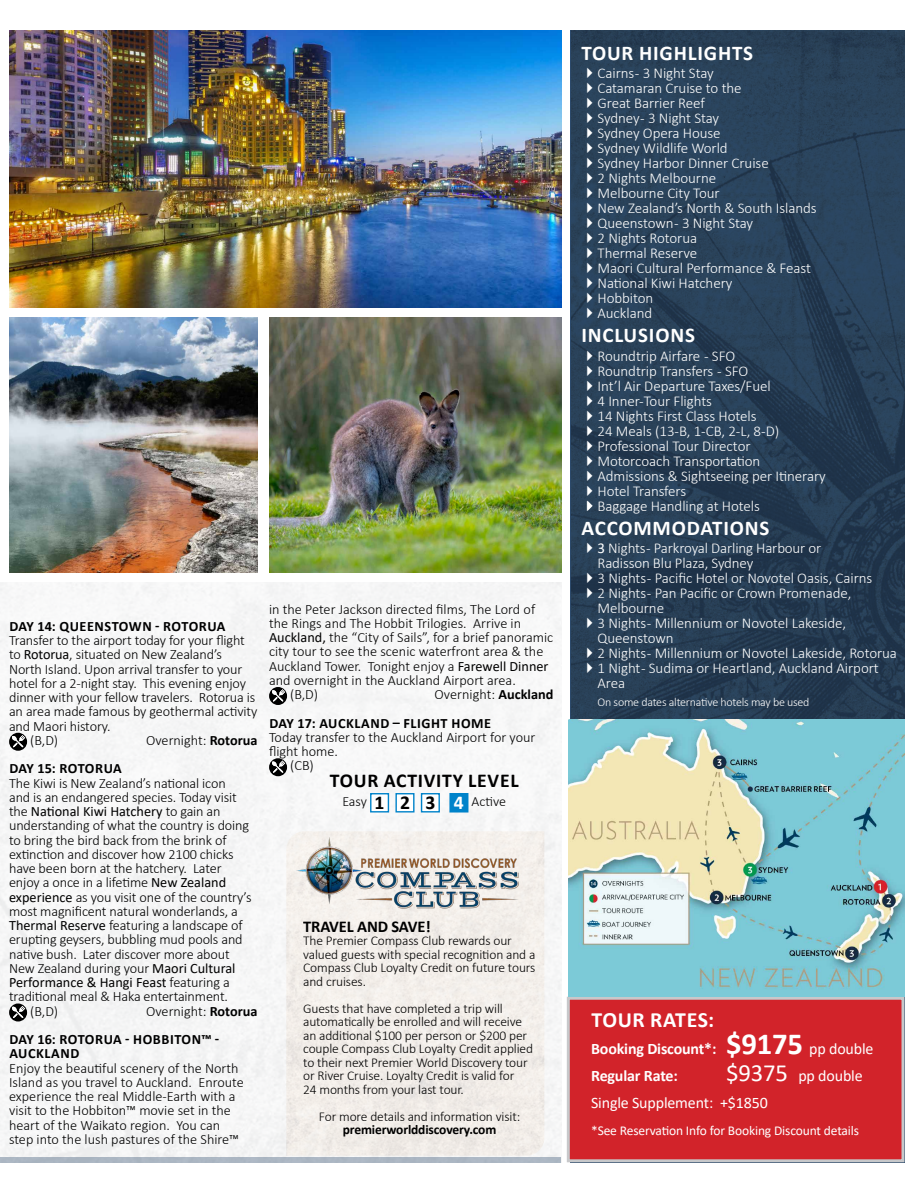
<style>
.page{position:relative;width:918px;height:1188px;background:#fff}
.page>*{position:absolute;margin:0;border:0;box-sizing:border-box;transform-origin:0 0}
.t1{font:700 21.75px "Calibri";letter-spacing:.03em;color:#fff}
.t2{font:700 21px "Calibri";letter-spacing:.04em;color:#fff}
.t3{font:700 19.65px "Calibri";letter-spacing:.04em;color:#000}
.t4{font:700 16.5px "Calibri";letter-spacing:-.01em;color:#000}
.t5{font:700 16.05px/27px "Calibri";letter-spacing:-.01em;color:#fff}
.t6{font:16.05px/27px "Calibri";letter-spacing:-.01em;color:#fff}
.t7{font:300 15px/15px "Calibri";letter-spacing:-.005em;color:#fff}
.t8{font:300 14.25px/14.2px "Calibri";letter-spacing:-.01em;color:#000}
.t9{font:700 14.25px/28.5px "Calibri";letter-spacing:.04em;color:#000}
.t10{font:14.25px "Calibri";color:#000}
.t11{font:700 14.25px "Calibri";letter-spacing:.015em;color:#000}
.t12{font:300 14.1px "Calibri";letter-spacing:-.005em;color:#000}
.t13{font:300 13.5px/13.5px "Calibri";letter-spacing:-.01em;color:#000}
.t14{font:13.5px "Calibri";letter-spacing:-.01em;color:#fff}
.t15{font:700 13.5px "Calibri";letter-spacing:-.01em;color:#000}
.t16{font:300 12px "Calibri";letter-spacing:-.02em;color:#fff}
.s1{font-weight:400}
.s2{font-weight:700}
.s3{font-weight:300}
.s4{font-weight:700;font-size:19.65px}
.s5{font-weight:700;font-size:19.65px;color:#fff}
.s6{font-size:30.75px}
.s7{font-size:24.75px}
</style>
<div class="page">
<div style="left:0;top:582px;width:562px;height:580px;background:#f6f6f7"></div>
<svg style="left:9px;top:733px;width:18px;height:18px"></svg>
<svg style="left:12px;top:735px;width:13px;height:12px"></svg>
<svg style="left:9px;top:1004px;width:18px;height:18px"></svg>
<svg style="left:12px;top:1006px;width:13px;height:12px"></svg>
<div style="left:567px;top:997px;width:337px;height:165px;background:#d2232a;border:3px solid #c7c8ca"></div>
<img style="left:571px;top:30px;width:333px;height:690px">
<img style="left:569px;top:720px;width:335px;height:277px">
<div style="left:371px;top:794px;width:17px;height:18px;background:#fff"></div>
<div style="left:370px;top:793px;width:19px;height:20px;border:1px solid #0083ca"></div>
<div style="left:396px;top:794px;width:18px;height:18px;background:#fff"></div>
<div style="left:395px;top:793px;width:20px;height:20px;border:1px solid #0083ca"></div>
<div style="left:422px;top:794px;width:17px;height:18px;background:#fff"></div>
<div style="left:421px;top:793px;width:19px;height:20px;border:1px solid #0083ca"></div>
<div style="left:450px;top:794px;width:18px;height:18px;background:#0083ca"></div>
<div style="left:449px;top:793px;width:19px;height:20px;border:1px solid #0083ca"></div>
<div style="left:0;top:1157px;width:561px;height:5px;background:#abb7c3"></div>
<img style="left:10px;top:30px;width:552px;height:277px">
<img style="left:10px;top:318px;width:248px;height:255px">
<img style="left:269px;top:318px;width:293px;height:255px">
<div style="left:286px;top:831px;width:258px;height:325px;background:#f2eee9"></div>
<img style="left:291px;top:833px;width:237px;height:78px">
<svg style="left:269px;top:687px;width:18px;height:18px"></svg>
<svg style="left:272px;top:689px;width:13px;height:13px"></svg>
<svg style="left:269px;top:758px;width:18px;height:18px"></svg>
<svg style="left:272px;top:761px;width:13px;height:12px"></svg>
<svg style="left:587px;top:68px;width:5px;height:250px"></svg>
<svg style="left:587px;top:350px;width:5px;height:161px"></svg>
<svg style="left:587px;top:543px;width:5px;height:10px"></svg>
<svg style="left:587px;top:573px;width:5px;height:25px"></svg>
<svg style="left:587px;top:618px;width:5px;height:10px"></svg>
<svg style="left:587px;top:648px;width:5px;height:25px"></svg>
<p class="t9" style="left:9px;top:612px;width:218px">DAY 14: QUEENSTOWN - ROTORUA</p>
<p class="t8" style="left:9px;top:633px;width:237px">Transfer to the airport today for your flight</p>
<p class="t8" style="left:9px;top:647px;width:214px">to <span class="s1">Rotorua</span>, situated on New Zealand’s</p>
<p class="t8" style="left:9px;top:662px;width:235px">North Island. Upon arrival transfer to your</p>
<p class="t8" style="left:9px;top:676px;width:238px">hotel for a 2-night stay. This evening enjoy</p>
<p class="t8" style="left:9px;top:690px;width:248px">dinner with your fellow travelers. Rotorua is</p>
<p class="t8" style="left:9px;top:704px;width:250px">an area made famous by geothermal activity</p>
<p class="t8" style="left:9px;top:719px;width:103px">and Maori history.</p>
<p class="t8" style="left:30px;top:733px;width:30px">(B,D)</p>
<p class="t8" style="left:146px;top:733px;width:113px">Overnight: <span class="s2">Rotorua</span></p>
<p class="t11" style="left:9px;top:758px;width:114px">DAY 15: ROTORUA</p>
<p class="t8" style="left:9px;top:776px;width:218px">The Kiwi is New Zealand’s national icon</p>
<p class="t8" style="left:9px;top:790px;width:229px">and is an endangered species. Today visit</p>
<p class="t10" style="left:9px;top:801px;width:213px"><span class="s3">the</span> National Kiwi Hatchery <span class="s3">to gain an</span></p>
<p class="t8" style="left:9px;top:818px;width:242px">understanding of what the country is doing</p>
<p class="t8" style="left:9px;top:833px;width:219px">to bring the bird back from the brink of</p>
<p class="t8" style="left:9px;top:847px;width:226px">extinction and discover how 2100 chicks</p>
<p class="t8" style="left:9px;top:861px;width:214px">have been born at the hatchery. Later</p>
<p class="t8" style="left:9px;top:875px;width:219px">enjoy a once in a lifetime <span class="s1">New Zealand</span></p>
<p class="t8" style="left:9px;top:890px;width:244px"><span class="s1">experience</span> as you visit one of the country’s</p>
<p class="t8" style="left:9px;top:904px;width:230px">most magnificent natural wonderlands, a</p>
<p class="t8" style="left:9px;top:918px;width:235px"><span class="s1">Thermal Reserve</span> featuring a landscape of</p>
<p class="t8" style="left:9px;top:932px;width:235px">erupting geysers, bubbling mud pools and</p>
<p class="t8" style="left:9px;top:947px;width:222px">native bush. Later discover more about</p>
<p class="t8" style="left:9px;top:961px;width:228px">New Zealand during your <span class="s1">Maori Cultural</span></p>
<p class="t10" style="left:9px;top:972px;width:222px">Performance &amp; Hangi Feast <span class="s3">featuring a</span></p>
<p class="t8" style="left:9px;top:989px;width:221px">traditional meal &amp; Haka entertainment.</p>
<p class="t8" style="left:30px;top:1004px;width:30px">(B,D)</p>
<p class="t9" style="left:9px;top:996px;width:250px;text-indent:137px"><span class="s3">Overnight:</span> Rotorua<br>DAY 16: ROTORUA - HOBBITON™ -</p>
<p class="t9" style="left:9px;top:1039px;width:71px">AUCKLAND</p>
<p class="t8" style="left:9px;top:1061px;width:236px">Enjoy the beautiful scenery of the North Island as you travel to Auckland. Enroute experience the real Middle-Earth with a visit to the Hobbiton™ movie set in the heart of the Waikato region. You can step into the lush pastures of the Shire™</p>
<p class="t8" style="left:269px;top:602px;width:268px">in the Peter Jackson directed films, The Lord of</p>
<p class="t8" style="left:269px;top:616px;width:254px">the Rings and The Hobbit Trilogies. Arrive in</p>
<p class="t8" style="left:269px;top:630px;width:286px"><span class="s1">Auckland,</span> the “City of Sails”, for a brief panoramic</p>
<p class="t8" style="left:269px;top:644px;width:276px">city tour to see the scenic waterfront area &amp; the</p>
<p class="t8" style="left:269px;top:659px;width:281px">Auckland Tower. Tonight enjoy a <span class="s1">Farewell Dinner</span></p>
<p class="t8" style="left:269px;top:673px;width:248px">and overnight in the Auckland Airport area.</p>
<p class="t8" style="left:290px;top:687px;width:30px">(B,D)</p>
<p class="t9" style="left:269px;top:680px;width:286px;text-indent:165px"><span class="s3">Overnight:</span> Auckland<br>DAY 17: AUCKLAND – FLIGHT HOME</p>
<p class="t8" style="left:269px;top:730px;width:268px">Today transfer to the Auckland Airport for your</p>
<p class="t8" style="left:269px;top:744px;width:70px">flight home.</p>
<p class="t8" style="left:290px;top:758px;width:25px">(CB)</p>
<h3 class="t3" style="left:330px;top:766px;width:190px">TOUR ACTIVITY LEVEL</h3>
<p class="t12" style="left:342px;top:792px;width:165px">Easy <span class="s4">1 2 3</span> <span class="s5">4</span> Active</p>
<p class="t4" style="left:303px;top:915px;width:129px">TRAVEL AND SAVE!</p>
<p class="t13" style="left:303px;top:934px;width:234px">The Premier Compass Club rewards our valued guests with special recognition and a Compass Club Loyalty Credit on future tours and cruises.</p>
<p class="t13" style="left:303px;top:1001px;width:231px">Guests that have completed a trip will automatically be enrolled and will receive an additional $100 per person or $200 per couple Compass Club Loyalty Credit applied to their next Premier World Discovery tour or River Cruise. Loyalty Credit is valid for<br>24 months from your last tour.</p>
<p class="t13" style="left:319px;top:1109px;width:203px">For more details and information visit:</p>
<p class="t15" style="left:343px;top:1120px;width:155px">premierworlddiscovery.com</p>
<h2 class="t2" style="left:581px;top:38px;width:173px">TOUR HIGHLIGHTS</h2>
<p class="t7" style="left:598px;top:65px;width:221px">Cairns - 3 Night Stay<br>Catamaran Cruise to the<br>Great Barrier Reef<br>Sydney - 3 Night Stay<br>Sydney Opera House<br>Sydney Wildlife World<br>Sydney Harbor Dinner Cruise<br>2 Nights Melbourne<br>Melbourne City Tour<br>New Zealand’s North &amp; South Islands<br>Queenstown - 3 Night Stay<br>2 Nights Rotorua<br>Thermal Reserve<br>Maori Cultural Performance &amp; Feast<br>National Kiwi Hatchery<br>Hobbiton<br>Auckland</p>
<h2 class="t2" style="left:581px;top:320px;width:115px">INCLUSIONS</h2>
<p class="t7" style="left:598px;top:348px;width:230px">Roundtrip Airfare - SFO<br>Roundtrip Transfers - SFO<br>Int’l Air Departure Taxes/Fuel<br>4 Inner-Tour Flights<br>14 Nights First Class Hotels<br>24 Meals (13-B, 1-CB, 2-L, 8-D)<br>Professional Tour Director<br>Motorcoach Transportation<br>Admissions &amp; Sightseeing per Itinerary<br>Hotel Transfers<br>Baggage Handling at Hotels</p>
<h2 class="t2" style="left:581px;top:513px;width:190px">ACCOMMODATIONS</h2>
<p class="t7" style="left:598px;top:540px;width:301px"><span class="s1">3</span> Nights - Parkroyal Darling Harbour or<br>Radisson Blu Plaza, Sydney<br>3 Nights - Pacific Hotel or Novotel Oasis, Cairns<br>2 Nights - Pan Pacific or Crown Promenade,<br>Melbourne<br>3 Nights - Millennium or Novotel Lakeside,<br>Queenstown<br>2 Nights - Millennium or Novotel Lakeside, Rotorua<br>1 Night - Sudima or Heartland, Auckland Airport<br>Area</p>
<p class="t16" style="left:598px;top:695px;width:213px">On some dates alternative hotels may be used</p>
<h1 class="t1" style="left:592px;top:1005px;width:124px">TOUR RATES:</h1>
<p class="t5" style="left:591px;top:1035px;width:284px">Booking Discount*: <span class="s6">$9175</span> <span class="s1">pp double<br></span>Regular Rate:</p>
<p class="t6" style="left:591px;top:1062px;width:273px;text-indent:135px"><span class="s7">$9375</span> pp double<br>Single Supplement: +$1850</p>
<p class="t14" style="left:591px;top:1122px;width:270px">*See Reservation Info for Booking Discount details</p>
</div>
